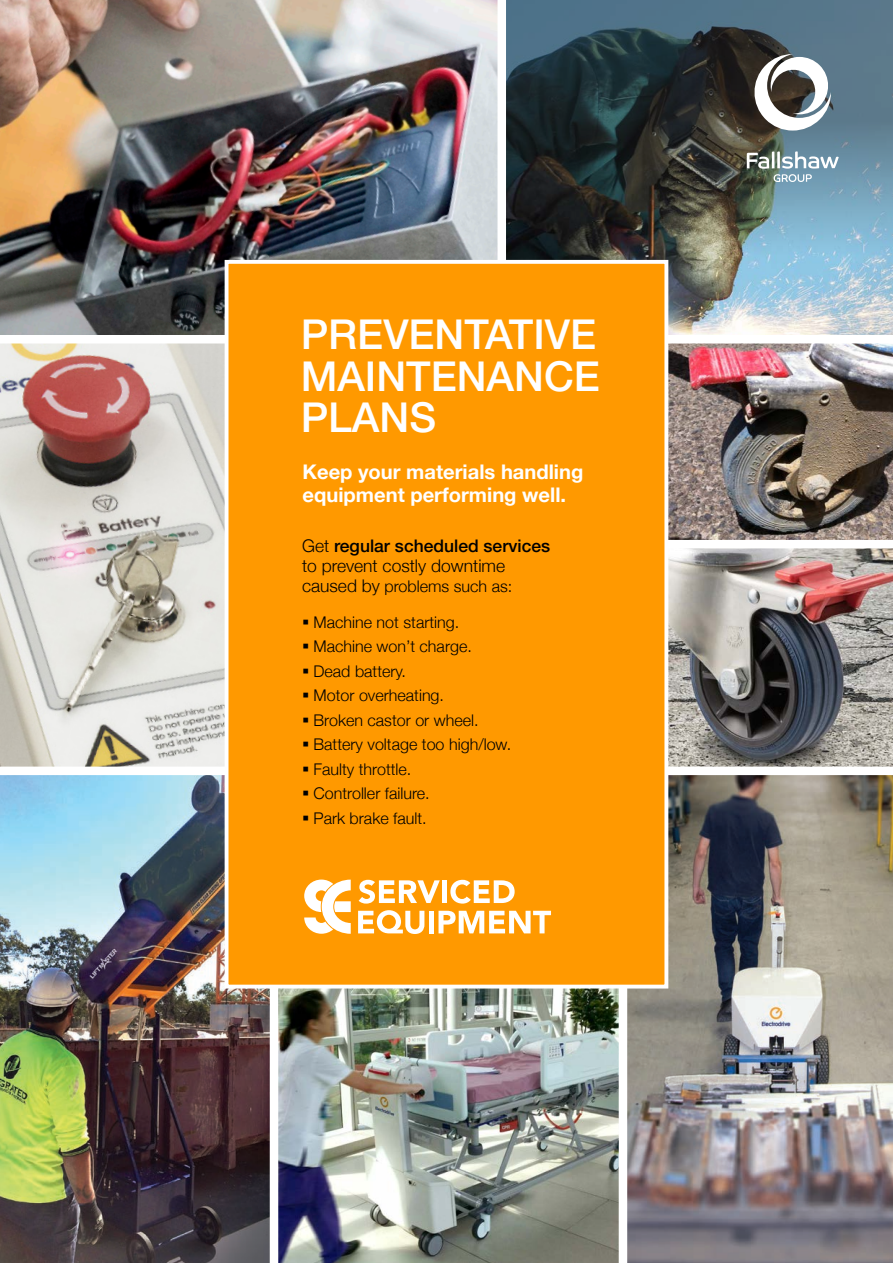
<style>
.page{position:relative;width:893px;height:1263px;background:#fff}
.page>*{position:absolute;margin:0;border:0;box-sizing:border-box;transform-origin:0 0}
.t1{font:500 41.25px/41.2px "Helvetica Neue";color:#fff;text-align:justify}
.Body{font:700 20.1px/22.8px "Helvetica Neue";color:#fff}
.Head_2{font:300 17.4px/20.1px "Helvetica Neue";color:#000}
.Head_2-2{font:300 16.05px "Helvetica Neue";color:#000}
.s1{font-weight:500}
.s2{font-size:17.4px}
</style>
<div class="page">
<img style="left:668px;top:548px;width:225px;height:219px">
<img style="left:668px;top:343px;width:225px;height:197px">
<img style="left:0;top:343px;width:225px;height:424px">
<img style="left:0;top:0;width:497px;height:335px">
<img style="left:0;top:775px;width:270px;height:488px">
<img style="left:278px;top:988px;width:341px;height:275px">
<img style="left:506px;top:0;width:387px;height:335px">
<img style="left:627px;top:775px;width:266px;height:488px">
<svg style="left:747px;top:151px;width:92px;height:31px"></svg>
<svg style="left:751px;top:54px;width:80px;height:77px"></svg>
<div style="left:225px;top:260px;width:443px;height:728px;background:#f90;border:4px solid #fff"></div>
<svg style="left:359px;top:880px;width:81px;height:23px"></svg>
<div style="left:442px;top:880px;width:5px;height:23px;background:#fff"></div>
<svg style="left:450px;top:880px;width:65px;height:23px"></svg>
<svg style="left:358px;top:910px;width:66px;height:24px"></svg>
<div style="left:429px;top:911px;width:5px;height:22px;background:#fff"></div>
<svg style="left:438px;top:911px;width:113px;height:22px"></svg>
<svg style="left:304px;top:879px;width:47px;height:55px"></svg>
<p class="t1" style="left:301px;top:312px;width:301px">PREVENTATIVE MAINTENANCE PLANS</p>
<p class="Body" style="left:303px;top:461px;width:282px">Keep your materials handling equipment performing well.</p>
<p class="Head_2" style="left:302px;top:535px;width:250px">Get <span class="s1">regular scheduled services </span>to prevent costly downtime</p>
<p class="Head_2-2" style="left:302px;top:574px;width:212px"><span class="s2">caused by</span> problems such as:</p>
<p class="Head_2-2" style="left:302px;top:609px;width:159px">▪ Machine not starting.</p>
<p class="Head_2-2" style="left:302px;top:634px;width:171px">▪ Machine won’t charge.</p>
<p class="Head_2-2" style="left:302px;top:658px;width:105px">▪ Dead battery.</p>
<p class="Head_2-2" style="left:302px;top:683px;width:143px">▪ Motor overheating.</p>
<p class="Head_2-2" style="left:302px;top:707px;width:178px">▪ Broken castor or wheel.</p>
<p class="Head_2-2" style="left:302px;top:732px;width:211px">▪ Battery voltage too high/low.</p>
<p class="Head_2-2" style="left:302px;top:756px;width:111px">▪ Faulty throttle.</p>
<p class="Head_2-2" style="left:302px;top:781px;width:129px">▪ Controller failure.</p>
<p class="Head_2-2" style="left:302px;top:805px;width:126px">▪ Park brake fault.</p>
</div>
